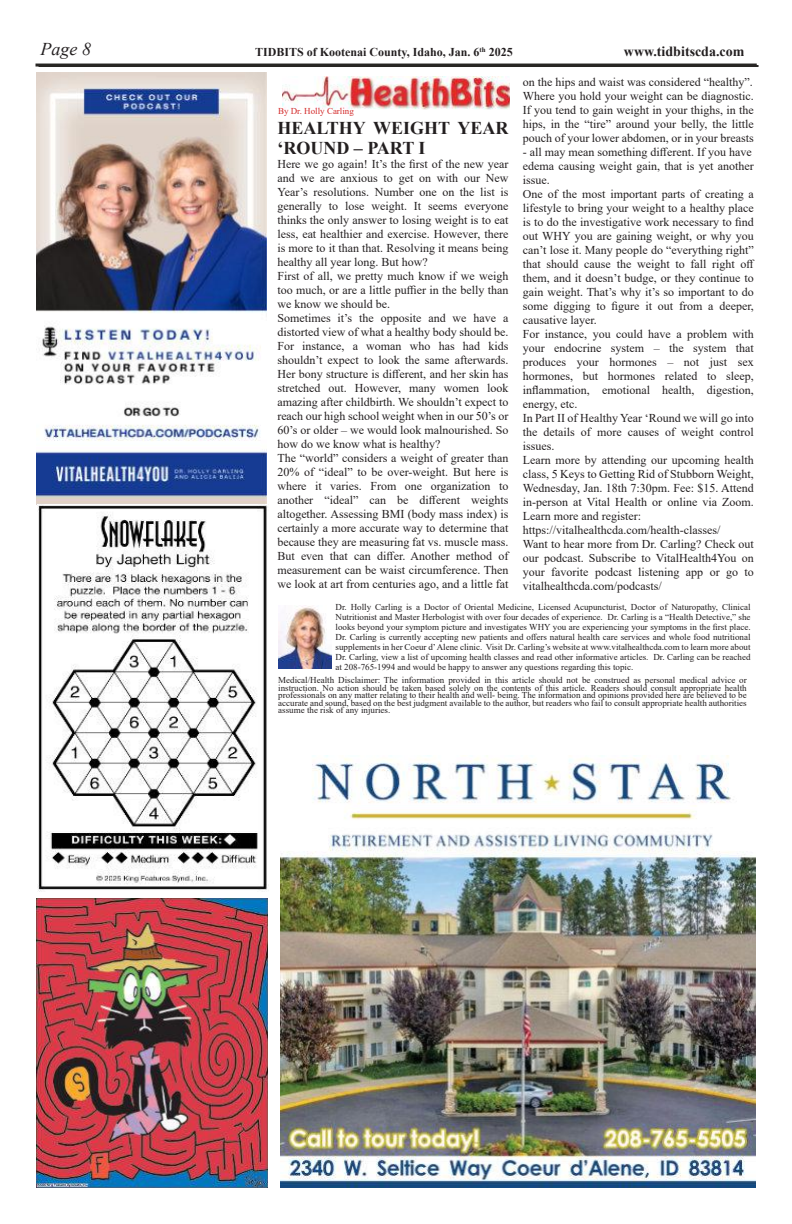
<style>
.page{position:relative;width:792px;height:1224px;background:#fff}
.page>*{position:absolute;margin:0;border:0;box-sizing:border-box;transform-origin:0 0}
.t1{font:italic 700 18px "Times New Roman";color:#282624}
.t2{font:700 18px/20px "Times New Roman";color:#231f20}
.t3{font:italic 18px "Times New Roman";color:#231f20}
.t4{font:700 14px "Times New Roman";color:#231f20}
.t5{font:12px/14px "Times New Roman";color:#231f20}
.t6{font:700 12px "Times New Roman";color:#231f20}
.t7{font:9px/10px "Times New Roman";color:#231f20;text-align:justify}
.t8{font:9px "Times New Roman";color:#d32a2a}
</style>
<div class="page">
<img style="left:282px;top:76px;width:228px;height:33px">
<hr style="left:36px;top:64px;width:721px;height:3px;background:#282624">
<hr style="left:39px;top:65px;width:720px;height:2px;background:#282624">
<img style="left:278px;top:605px;width:53px;height:63px">
<img style="left:36px;top:72px;width:231px;height:432px">
<img style="left:281px;top:756px;width:475px;height:432px">
<img style="left:37px;top:505px;width:232px;height:386px">
<img style="left:36px;top:899px;width:231px;height:289px">
<h1 class="t3" style="left:41px;top:42px;width:52px">Page 8</h1>
<h1 class="t1" style="left:260px;top:44px;width:271px">For Advertising Call (334) 505-0674</h1>
<p class="t4" style="left:624px;top:46px;width:122px">www.tidbitscda.com</p>
<p class="t6" style="left:255px;top:48px;width:259px">TIDBITS of Kootenai County, Idaho, Jan. 6<sup>th</sup> 2025</p>
<p class="t8" style="left:278px;top:108px;width:77px">By Dr. Holly Carling</p>
<h1 class="t2" style="left:277px;top:120px;width:233px">HEALTHY WEIGHT YEAR ‘ROUND – PART I</h1>
<p class="t5" style="left:277px;top:159px;width:233px">Here we go again! It’s the first of the new year and we are anxious to get on with our New Year’s resolutions. Number one on the list is generally to lose weight. It seems everyone thinks the only answer to losing weight is to eat less, eat healthier and exercise. However, there is more to it than that. Resolving it means being healthy all year long. But how?<br>First of all, we pretty much know if we weigh too much, or are a little puffier in the belly than we know we should be.<br>Sometimes it’s the opposite and we have a distorted view of what a healthy body should be.<br>For instance, a woman who has had kids shouldn’t expect to look the same afterwards.<br>Her bony structure is different, and her skin has stretched out. However, many women look amazing after childbirth. We shouldn’t expect to reach our high school weight when in our 50’s or 60’s or older – we would look malnourished. So how do we know what is healthy?<br>The “world” considers a weight of greater than 20% of “ideal” to be over-weight. But here is where it varies. From one organization to another “ideal” can be different weights altogether. Assessing BMI (body mass index) is certainly a more accurate way to determine that because they are measuring fat vs. muscle mass.<br>But even that can differ. Another method of measurement can be waist circumference. Then we look at art from centuries ago, and a little fat</p>
<p class="t5" style="left:523px;top:77px;width:233px;text-align:justify">on the hips and waist was considered “healthy”.<br>Where you hold your weight can be diagnostic.<br>If you tend to gain weight in your thighs, in the hips, in the “tire” around your belly, the little pouch of your lower abdomen, or in your breasts</p>
<p class="t5" style="left:523px;top:147px;width:233px">- all may mean something different. If you have edema causing weight gain, that is yet another issue.<br>One of the most important parts of creating a lifestyle to bring your weight to a healthy place is to do the investigative work necessary to find out WHY you are gaining weight, or why you can’t lose it. Many people do “everything right” that should cause the weight to fall right off them, and it doesn’t budge, or they continue to gain weight. That’s why it’s so important to do some digging to figure it out from a deeper, causative layer.<br>For instance, you could have a problem with your endocrine system – the system that produces your hormones – not just sex hormones, but hormones related to sleep, inflammation, emotional health, digestion, energy, etc.<br>In Part II of Healthy Year ‘Round we will go into the details of more causes of weight control issues.<br>Learn more by attending our upcoming health class, 5 Keys to Getting Rid of Stubborn Weight, Wednesday, Jan. 18th 7:30pm. Fee: $15. Attend in-person at Vital Health or online via Zoom.<br>Learn more and register: https://vitalhealthcda.com/health-classes/<br>Want to hear more from Dr. Carling? Check out our podcast. Subscribe to VitalHealth4You on your favorite podcast listening app or go to vitalhealthcda.com/podcasts/</p>
<p class="t7" style="left:336px;top:603px;width:417px">Dr. Holly Carling is a Doctor of Oriental Medicine, Licensed Acupuncturist, Doctor of Naturopathy, Clinical Nutritionist and Master Herbologist with over four decades of experience. Dr. Carling is a “Health Detective,” she looks beyond your symptom picture and investigates WHY you are experiencing your symptoms in the first place.<br>Dr. Carling is currently accepting new patients and offers natural health care services and whole food nutritional supplements in her Coeur d’ Alene clinic. Visit Dr. Carling’s website at www.vitalhealthcda.com to learn more about Dr. Carling, view a list of upcoming health classes and read other informative articles. Dr. Carling can be reached at 208-765-1994 and would be happy to answer any questions regarding this topic.</p>
<p class="t7" style="left:278px;top:678px;width:470px;line-height:7.4px">Medical/Health Disclaimer: The information provided in this article should not be construed as personal medical advice or instruction. No action should be taken based solely on the contents of this article. Readers should consult appropriate health professionals on any matter relating to their health and well- being. The information and opinions provided here are believed to be accurate and sound, based on the best judgment available to the author, but readers who fail to consult appropriate health authorities assume the risk of any injuries.</p>
</div>
